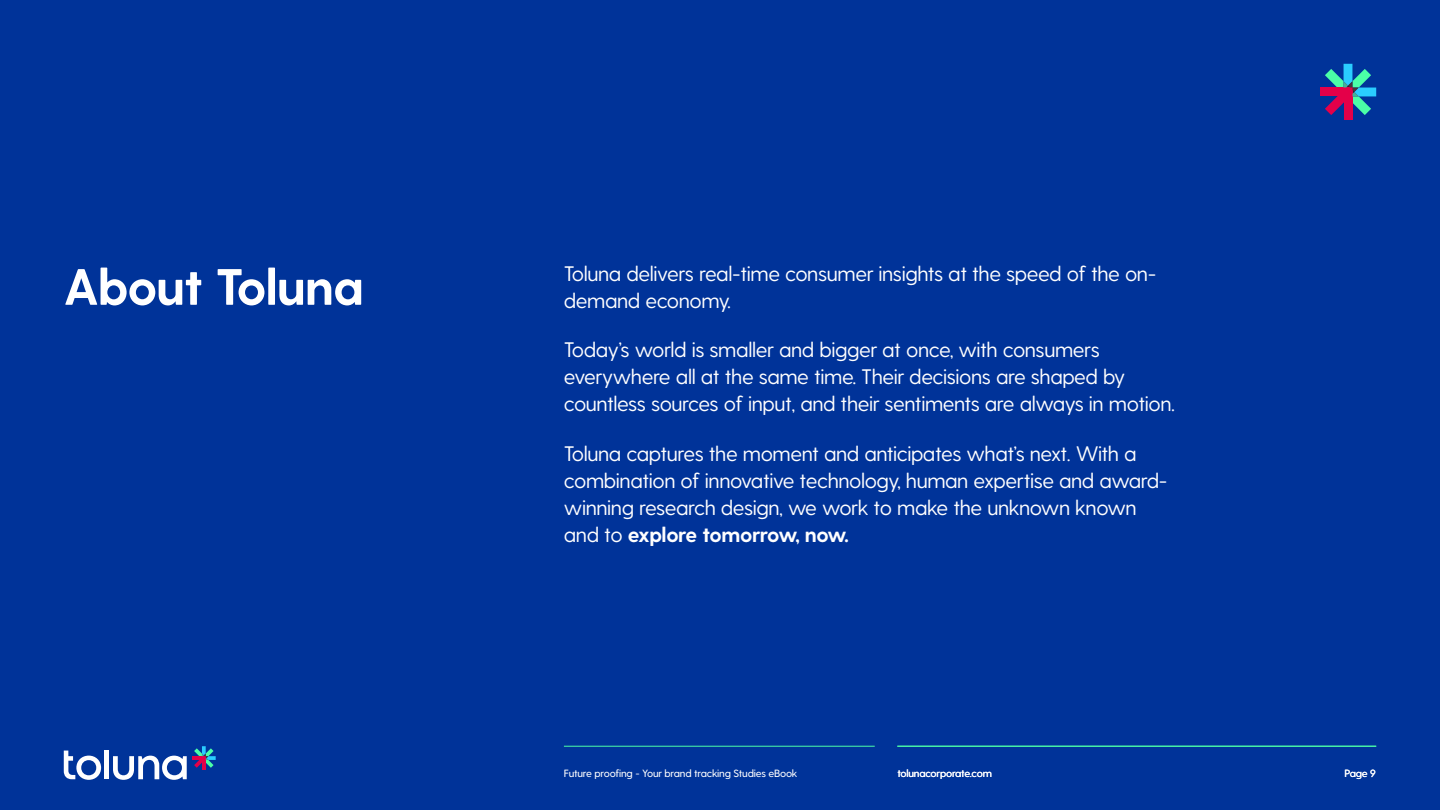
<style>
.page{position:relative;width:1440px;height:810px;background:#039}
.page>*{position:absolute;margin:0;border:0;box-sizing:border-box;transform-origin:0 0}
.t1{font:700 51px "Greycliff CF";letter-spacing:-.02em;color:#fff}
.t2{font:21px/27px "Greycliff CF";letter-spacing:-.02em;color:#fff}
.t3{font:500 10.5px "Greycliff CF";letter-spacing:-.02em;color:#fff}
.s1{font-weight:700}
</style>
<div class="page">
<div style="left:1320px;top:88px;width:32px;height:8px;background:#e40049"></div>
<div style="left:1344px;top:88px;width:8px;height:32px;background:#e40049"></div>
<svg style="left:1325px;top:64px;width:51px;height:51px"></svg>
<div style="left:104px;top:751px;width:5px;height:28px;background:#fff"></div>
<svg style="left:113px;top:756px;width:74px;height:24px"></svg>
<svg style="left:64px;top:751px;width:37px;height:29px"></svg>
<hr style="left:192px;top:756px;width:14px;height:4px;background:#e40049">
<hr style="left:202px;top:756px;width:4px;height:14px;background:#e40049">
<svg style="left:194px;top:746px;width:22px;height:22px"></svg>
<hr style="left:564px;top:746px;width:311px;height:1px;background:#4bffa7">
<hr style="left:897px;top:746px;width:479px;height:1px;background:#4bffa7">
<h1 class="t1" style="left:64px;top:256px;width:302px">About Toluna</h1>
<p class="t2" style="left:564px;top:260px;width:594px">Toluna delivers real-time consumer insights at the speed of the on&shy;demand economy.</p>
<p class="t2" style="left:564px;top:336px;width:613px">Today’s world is smaller and bigger at once, with consumers everywhere all at the same time. Their decisions are shaped by countless sources of input, and their sentiments are always in motion.</p>
<p class="t2" style="left:564px;top:440px;width:605px">Toluna captures the moment and anticipates what’s next. With a combination of innovative technology, human expertise and award&shy;winning research design, we work to make the unknown known and to <span class="s1">explore tomorrow, now.</span></p>
<p class="t3" style="left:564px;top:767px;width:235px">Future proofing - Your brand tracking Studies eBook</p>
<p class="t3" style="left:897px;top:767px;width:96px">tolunacorporate.com</p>
<p class="t3" style="left:1344px;top:767px;width:33px">Page 9</p>
</div>
